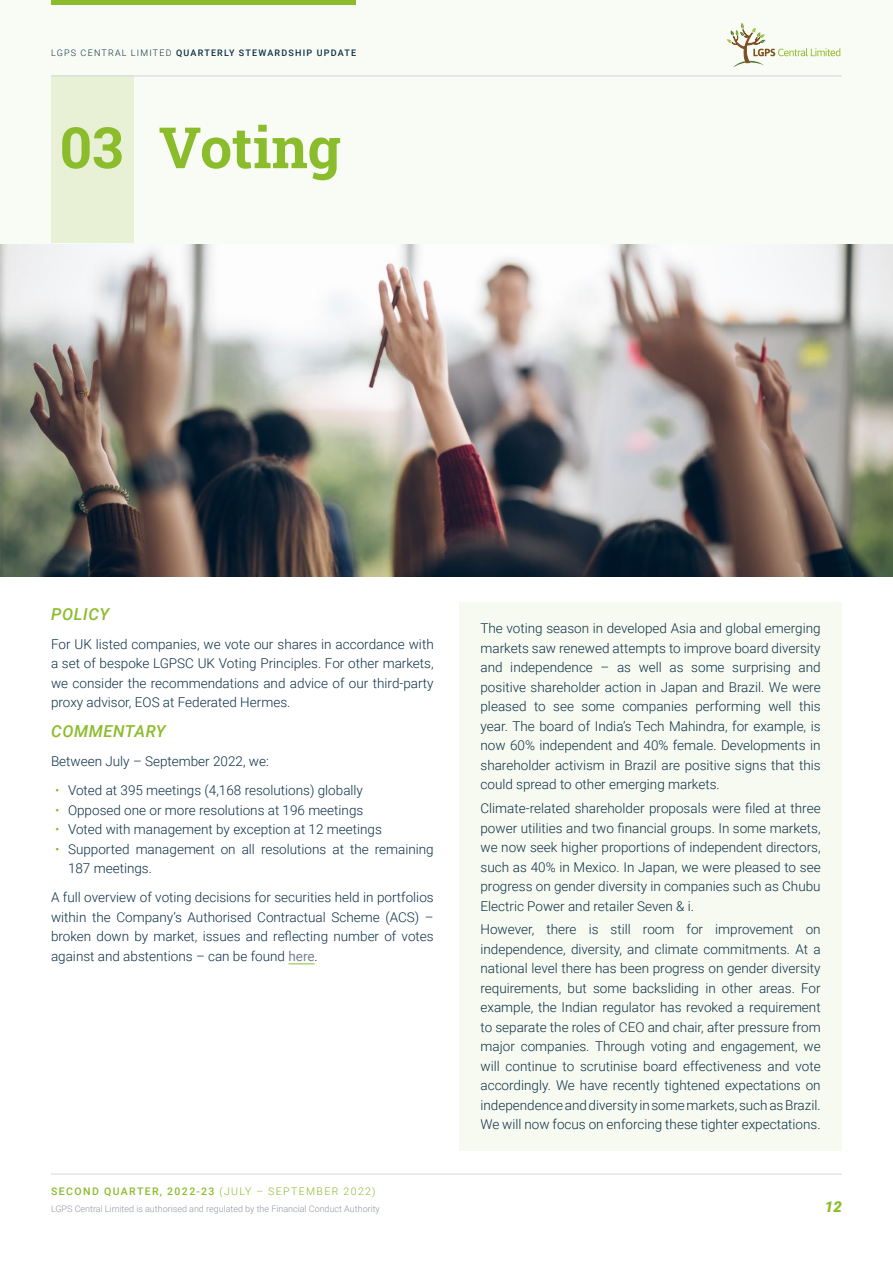
<style>
.page{position:relative;width:893px;height:1263px;background:#fff}
.page>*{position:absolute;margin:0;border:0;box-sizing:border-box;transform-origin:0 0}
.t1{font:700 57px "Roboto Slab";color:#8bbc2b}
.t2{font:italic 500 16.5px "Roboto";letter-spacing:.035em;color:#8bbc2b}
.t3{font:italic 900 15px "Roboto";color:#8bbc2b}
.t4{font:300 13.5px/19.5px "Roboto";color:#0d3047;text-align:justify}
.t5{font:500 10.5px "Roboto";letter-spacing:.135em;color:#8bbc2b}
.t6{font:300 9px "Roboto";color:#9196a5}
.t7{font:500 9px "Roboto";letter-spacing:.135em;color:#0d3047}
.s1{font-weight:300}
.s2{color:#8bbc2b}
.s3{font-weight:400;color:#7a8092}
</style>
<div class="page">
<img style="left:0;top:243px;width:893px;height:333px">
<svg style="left:288px;top:963px;width:27px;height:1px"></svg>
<div style="left:0;top:0;width:893px;height:243px;background:#f9fcf4"></div>
<div style="left:51px;top:76px;width:83px;height:167px;background:#e8f1d5"></div>
<div style="left:459px;top:602px;width:383px;height:549px;background:#f7faf0"></div>
<hr style="left:51px;top:1174px;width:791px;height:1px;background:#d6d7de">
<hr style="left:51px;top:76px;width:791px;height:1px;background:#d6d7de">
<svg style="left:727px;top:23px;width:113px;height:44px"></svg>
<div style="left:51px;top:0;width:305px;height:5px;background:#8bbc2b"></div>
<p class="t7" style="left:51px;top:47px;width:306px"><span class="s1">LGPS CENTRAL LIMITED</span> QUARTERLY STEWARDSHIP UPDATE</p>
<h1 class="t1" style="left:60px;top:108px;width:283px">03 Voting</h1>
<p class="t2" style="left:51px;top:602px;width:60px">POLICY</p>
<p class="t4" style="left:51px;top:634px;width:384px">For UK listed companies, we vote our shares in accordance with a set of bespoke LGPSC UK Voting Principles. For other markets, we consider the recommendations and advice of our third-party proxy advisor, EOS at Federated Hermes.</p>
<p class="t2" style="left:51px;top:719px;width:116px">COMMENTARY</p>
<p class="t4" style="left:51px;top:751px;width:219px">Between July – September 2022, we:</p>
<p class="t4" style="left:55px;top:780px;width:309px"><span class="s2">•</span> Voted at 395 meetings (4,168 resolutions) globally</p>
<p class="t4" style="left:55px;top:799px;width:310px"><span class="s2">•</span> Opposed one or more resolutions at 196 meetings</p>
<p class="t4" style="left:55px;top:819px;width:328px"><span class="s2">•</span> Voted with management by exception at 12 meetings</p>
<p class="t4" style="left:68px;top:838px;width:367px;text-indent:-13px"><span class="s2">•</span> Supported management on all resolutions at the remaining<br>187 meetings.</p>
<p class="t4" style="left:51px;top:887px;width:384px">A full overview of voting decisions for securities held in portfolios within the Company’s Authorised Contractual Scheme (ACS) – broken down by market, issues and reflecting number of votes against and abstentions – can be found <span class="s3">here</span>.</p>
<p class="t5" style="left:51px;top:1184px;width:326px">SECOND QUARTER, 2022-23 <span class="s1">(JULY – SEPTEMBER 2022)</span></p>
<p class="t6" style="left:51px;top:1202px;width:330px">LGPS Central Limited is authorised and regulated by the Financial Conduct Authority</p>
<p class="t4" style="left:480px;top:618px;width:342px">The voting season in developed Asia and global emerging markets saw renewed attempts to improve board diversity and independence – as well as some surprising and positive shareholder action in Japan and Brazil. We were pleased to see some companies performing well this year. The board of India’s Tech Mahindra, for example, is now 60% independent and 40% female. Developments in shareholder activism in Brazil are positive signs that this could spread to other emerging markets.</p>
<p class="t4" style="left:480px;top:798px;width:342px">Climate-related shareholder proposals were filed at three power utilities and two financial groups. In some markets, we now seek higher proportions of independent directors, such as 40% in Mexico. In Japan, we were pleased to see progress on gender diversity in companies such as Chubu Electric Power and retailer Seven &amp; i.</p>
<p class="t4" style="left:480px;top:919px;width:342px">However, there is still room for improvement on independence, diversity, and climate commitments. At a national level there has been progress on gender diversity requirements, but some backsliding in other areas. For example, the Indian regulator has revoked a requirement to separate the roles of CEO and chair, after pressure from major companies. Through voting and engagement, we will continue to scrutinise board effectiveness and vote accordingly. We have recently tightened expectations on independence and diversity in some markets, such as Brazil.<br>We will now focus on enforcing these tighter expectations.</p>
<p class="t3" style="left:825px;top:1196px;width:18px">12</p>
</div>
